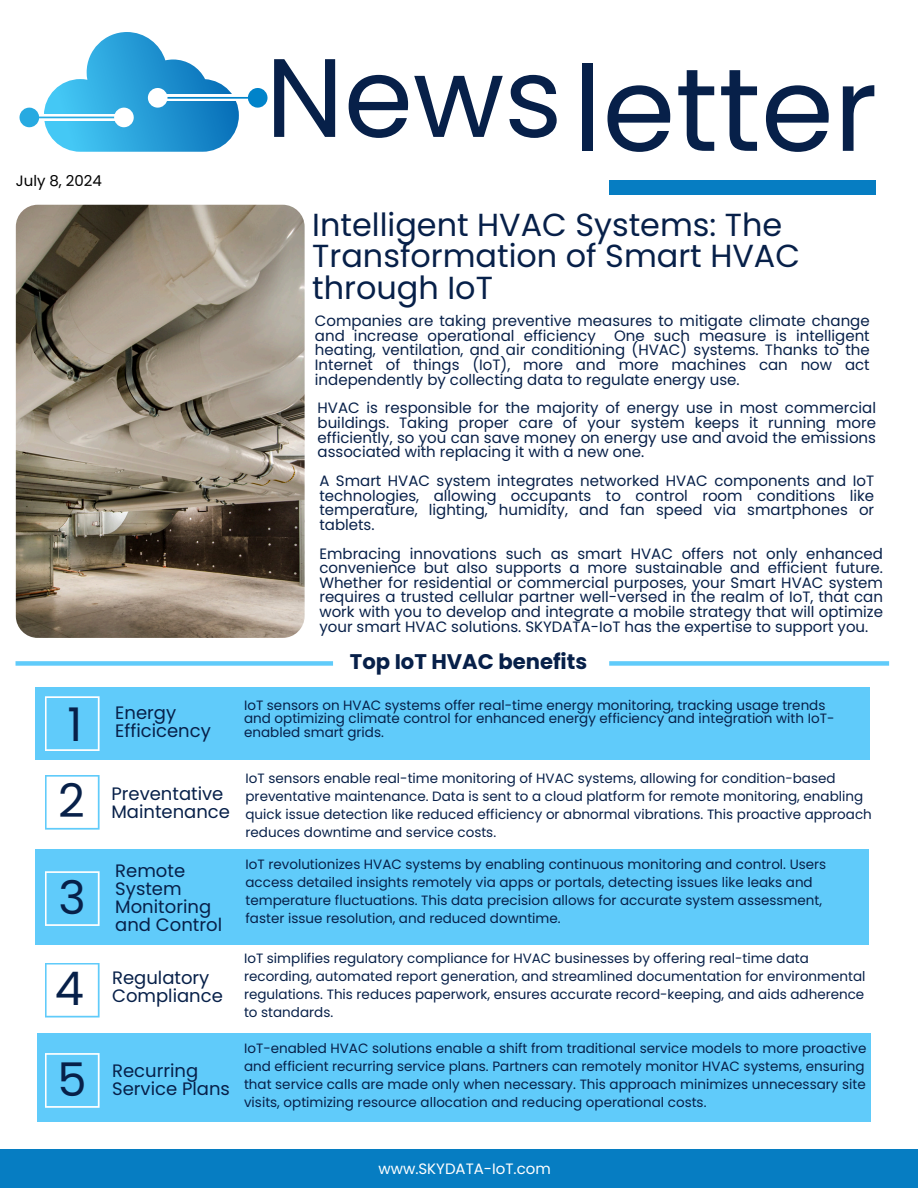
<style>
.page{position:relative;width:918px;height:1188px;background:#fff}
.page>*{position:absolute;margin:0;border:0;box-sizing:border-box;transform-origin:0 0}
.t1{font:117.6px "Poppins";color:#072049}
.t2{font:111.3px "Poppins";color:#072049}
.t3{font:46.35px "Poppins";color:#072049}
.t4{font:31.95px/31.5px "Poppins";color:#072049}
.t5{font:700 21.15px "Poppins";color:#072049}
.t6{font:18px/18px "Poppins";color:#072049}
.t7{font:15px/14.7px "Poppins";color:#072049;text-align:justify}
.t8{font:15px "Poppins";color:#fff}
.t9{font:15px "Poppins";color:#000}
.t10{font:13.5px/18px "Poppins";color:#072049}
</style>
<div class="page">
<div style="left:610px;top:180px;width:266px;height:14px;background:#067dc2"></div>
<div style="left:35px;top:687px;width:834px;height:73px;background:#60cbfa"></div>
<div style="left:35px;top:849px;width:834px;height:96px;background:#60cbfa"></div>
<svg style="left:45px;top:871px;width:55px;height:55px"></svg>
<img style="left:16px;top:205px;width:289px;height:433px;border-radius:22px">
<svg style="left:45px;top:696px;width:55px;height:55px"></svg>
<svg style="left:45px;top:775px;width:55px;height:55px"></svg>
<svg style="left:45px;top:963px;width:55px;height:55px"></svg>
<div style="left:16px;top:661px;width:317px;height:5px;background:#60cbfa"></div>
<div style="left:609px;top:661px;width:280px;height:5px;background:#60cbfa"></div>
<svg style="left:44px;top:32px;width:195px;height:120px"></svg>
<svg style="left:39px;top:114px;width:75px;height:7px"></svg>
<div style="left:19px;top:107px;width:20px;height:21px;background:#27aae1;border-radius:9px"></div>
<div style="left:114px;top:107px;width:20px;height:21px;background:#fff;border-radius:50%"></div>
<svg style="left:167px;top:94px;width:81px;height:7px"></svg>
<div style="left:248px;top:88px;width:20px;height:20px;background:#0083ca;border-radius:9px"></div>
<div style="left:148px;top:88px;width:20px;height:20px;background:#fff;border-radius:50%"></div>
<div style="left:37px;top:1033px;width:834px;height:89px;background:#60cbfa"></div>
<svg style="left:45px;top:1053px;width:55px;height:55px"></svg>
<div style="left:0;top:1150px;width:918px;height:38px;background:#067dc2"></div>
<p class="t9" style="left:16px;top:170px;width:88px">July 8, 2024</p>
<h1 class="t3" style="left:67px;top:692px;width:16px">1</h1>
<h5 class="t6" style="left:115px;top:704px;width:97px">Energy<br>Efficicency</h5>
<p class="t3" style="left:58px;top:769px;width:28px">2</p>
<p class="t6" style="left:111px;top:785px;width:120px">Preventative<br>Maintenance</p>
<p class="t3" style="left:59px;top:865px;width:29px">3</p>
<p class="t6" style="left:115px;top:862px;width:108px">Remote<br>System<br>Monitoring and Control</p>
<h2 class="t3" style="left:55px;top:957px;width:31px">4</h2>
<p class="t6" style="left:112px;top:968px;width:112px">Regulatory<br>Compliance</p>
<h5 class="t3" style="left:58px;top:1047px;width:31px">5</h5>
<h4 class="t6" style="left:112px;top:1062px;width:119px">Recurring<br>Service Plans</h4>
<h5 class="t2" style="left:266px;top:20px;width:298px">News</h5>
<h5 class="t1" style="left:574px;top:27px;width:306px">letter</h5>
<h3 class="t4" style="left:312px;top:209px;width:489px">Intelligent HVAC Systems: The<br>Transformation of Smart HVAC through IoT</h3>
<h4 class="t7" style="left:315px;top:313px;width:556px">Companies are taking preventive measures to mitigate climate change and increase operational efficiency One such measure is intelligent heating, ventilation, and air conditioning (HVAC) systems. Thanks to the Internet of things (IoT), more and more machines can now act independently by collecting data to regulate energy use.</h4>
<p class="t7" style="left:318px;top:401px;width:560px">HVAC is responsible for the majority of energy use in most commercial buildings. Taking proper care of your system keeps it running more efficiently, so you can save money on energy use and avoid the emissions associated with replacing it with a new one.</p>
<p class="t7" style="left:319px;top:473px;width:556px">A Smart HVAC system integrates networked HVAC components and IoT technologies, allowing occupants to control room conditions like temperature, lighting, humidity, and fan speed via smartphones or tablets.</p>
<p class="t7" style="left:319px;top:546px;width:565px">Embracing innovations such as smart HVAC offers not only enhanced convenience but also supports a more sustainable and efficient future.<br>Whether for residential or commercial purposes, your Smart HVAC system requires a trusted cellular partner well-versed in the realm of IoT, that can work with you to develop and integrate a mobile strategy that will optimize your smart HVAC solutions. SKYDATA-IoT has the expertise to support you.</p>
<h5 class="t5" style="left:350px;top:647px;width:239px">Top IoT HVAC benefits</h5>
<h4 class="t10" style="left:244px;top:698px;width:592px;line-height:13.5px">IoT sensors on HVAC systems offer real-time energy monitoring, tracking usage trends and optimizing climate control for enhanced energy efficiency and integration with IoT&shy;enabled smart grids.</h4>
<p class="t10" style="left:246px;top:769px;width:628px">IoT sensors enable real-time monitoring of HVAC systems, allowing for condition-based preventative maintenance. Data is sent to a cloud platform for remote monitoring, enabling quick issue detection like reduced efficiency or abnormal vibrations. This proactive approach reduces downtime and service costs.</p>
<h4 class="t10" style="left:246px;top:856px;width:582px">IoT revolutionizes HVAC systems by enabling continuous monitoring and control. Users access detailed insights remotely via apps or portals, detecting issues like leaks and temperature fluctuations. This data precision allows for accurate system assessment, faster issue resolution, and reduced downtime.</h4>
<p class="t10" style="left:244px;top:950px;width:623px">IoT simplifies regulatory compliance for HVAC businesses by offering real-time data recording, automated report generation, and streamlined documentation for environmental regulations. This reduces paperwork, ensures accurate record-keeping, and aids adherence to standards.</p>
<p class="t10" style="left:244px;top:1039px;width:624px">IoT-enabled HVAC solutions enable a shift from traditional service models to more proactive and efficient recurring service plans. Partners can remotely monitor HVAC systems, ensuring that service calls are made only when necessary. This approach minimizes unnecessary site visits, optimizing resource allocation and reducing operational costs.</p>
<h4 class="t8" style="left:378px;top:1158px;width:174px">www.SKYDATA-IoT.com</h4>
</div>
